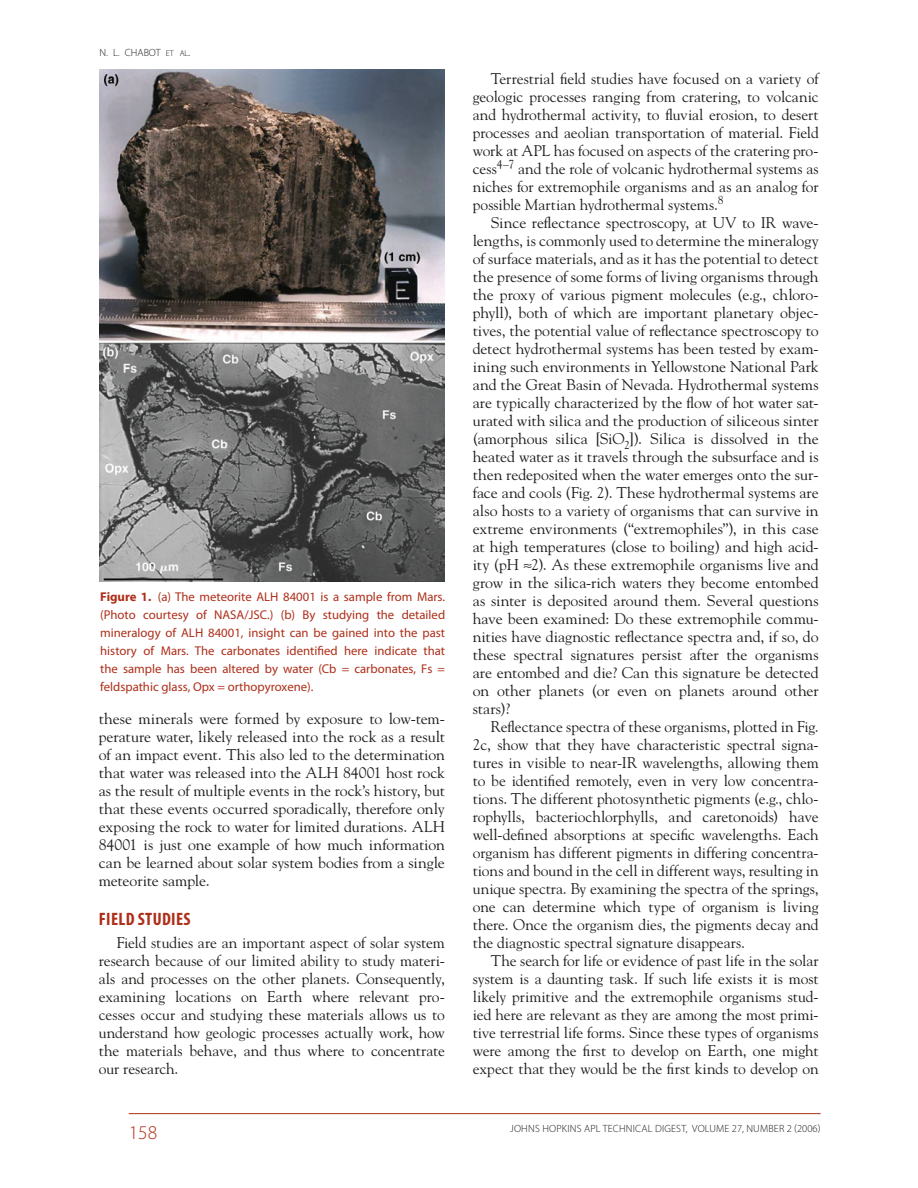
<style>
.page{position:relative;width:918px;height:1188px;background:#fff}
.page>*{position:absolute;margin:0;border:0;box-sizing:border-box;transform-origin:0 0}
.t1{font:300 19.5px "Myriad Pro";color:#ae2e19}
.t2{font:700 condensed 18px "Myriad Pro";letter-spacing:.02em;color:#ae2e19}
.t3{font:15.45px/18px "Hopkins Goudy";letter-spacing:-.005em;color:#1c1c1a;text-align:justify}
.t4{font:12.75px/18px "Myriad Pro";color:#ae2e19;text-align:justify}
.t5{font:300 10.5px "Myriad Pro";letter-spacing:.02em;color:#1c1c1a}
.s1{font-size:8.4px}
.s2{font-size:12px}
.s3{font-weight:700}
</style>
<div class="page">
<hr style="left:129px;top:1113px;width:692px;height:1px;background:#ae2e19">
<img style="left:100px;top:69px;width:344px;height:513px">
<p class="t5" style="left:99px;top:46px;width:92px">N. L. CHABOT <span class="s1">et al</span><span class="s2">.</span></p>
<p class="t4" style="left:100px;top:588px;width:346px"><span class="s3">Figure 1.</span> (a) The meteorite ALH 84001 is a sample from Mars. (Photo courtesy of NASA/JSC.) (b) By studying the detailed mineralogy of ALH 84001, insight can be gained into the past history of Mars. The carbonates identified here indicate that the sample has been altered by water (Cb = carbonates, Fs = feldspathic glass, Opx = orthopyroxene).</p>
<p class="t3" style="left:99px;top:710px;width:348px">these minerals were formed by exposure to low-tem&shy;perature water, likely released into the rock as a result of an impact event. This also led to the determination that water was released into the ALH 84001 host rock as the result of multiple events in the rock’s history, but that these events occurred sporadically, therefore only exposing the rock to water for limited durations. ALH 84001 is just one example of how much information can be learned about solar system bodies from a single meteorite sample.</p>
<p class="t2" style="left:99px;top:908px;width:93px">FIELD STUDIES</p>
<p class="t3" style="left:99px;top:933px;width:348px;text-indent:18px">Field studies are an important aspect of solar system research because of our limited ability to study materi&shy;als and processes on the other planets. Consequently, examining locations on Earth where relevant pro&shy;cesses occur and studying these materials allows us to understand how geologic processes actually work, how the materials behave, and thus where to concentrate our research.</p>
<p class="t1" style="left:129px;top:1121px;width:30px">158</p>
<p class="t3" style="left:473px;top:69px;width:347px;text-indent:18px">Terrestrial field studies have focused on a variety of geologic processes ranging from cratering, to volcanic and hydrothermal activity, to fluvial erosion, to desert processes and aeolian transportation of material. Field work at APL has focused on aspects of the cratering pro&shy;cess<sup>4–7</sup> and the role of volcanic hydrothermal systems as niches for extremophile organisms and as an analog for possible Martian hydrothermal systems.<sup>8</sup></p>
<p class="t3" style="left:473px;top:213px;width:347px;text-indent:18px">Since reflectance spectroscopy, at UV to IR wave&shy;lengths, is commonly used to determine the mineralogy of surface materials, and as it has the potential to detect the presence of some forms of living organisms through the proxy of various pigment molecules (e.g., chloro&shy;phyll), both of which are important planetary objec&shy;tives, the potential value of reflectance spectroscopy to detect hydrothermal systems has been tested by exam&shy;ining such environments in Yellowstone National Park and the Great Basin of Nevada. Hydrothermal systems are typically characterized by the flow of hot water sat&shy;urated with silica and the production of siliceous sinter (amorphous silica [SiO<sub>2</sub>]). Silica is dissolved in the heated water as it travels through the subsurface and is then redeposited when the water emerges onto the sur&shy;face and cools (Fig. 2). These hydrothermal systems are also hosts to a variety of organisms that can survive in extreme environments (“extremophiles”), in this case at high temperatures (close to boiling) and high acid&shy;ity (pH ≈2). As these extremophile organisms live and grow in the silica-rich waters they become entombed as sinter is deposited around them. Several questions have been examined: Do these extremophile commu&shy;nities have diagnostic reflectance spectra and, if so, do these spectral signatures persist after the organisms are entombed and die? Can this signature be detected on other planets (or even on planets around other stars)?</p>
<p class="t3" style="left:473px;top:717px;width:347px;text-indent:18px">Reflectance spectra of these organisms, plotted in Fig.<br>2c, show that they have characteristic spectral signa&shy;tures in visible to near-IR wavelengths, allowing them to be identified remotely, even in very low concentra&shy;tions. The different photosynthetic pigments (e.g., chlo&shy;rophylls, bacteriochlorphylls, and caretonoids) have well-defined absorptions at specific wavelengths. Each organism has different pigments in differing concentra&shy;tions and bound in the cell in different ways, resulting in unique spectra. By examining the spectra of the springs, one can determine which type of organism is living there. Once the organism dies, the pigments decay and the diagnostic spectral signature disappears.</p>
<p class="t3" style="left:473px;top:951px;width:348px;text-indent:18px">The search for life or evidence of past life in the solar system is a daunting task. If such life exists it is most likely primitive and the extremophile organisms stud&shy;ied here are relevant as they are among the most primi&shy;tive terrestrial life forms. Since these types of organisms were among the first to develop on Earth, one might expect that they would be the first kinds to develop on</p>
<p class="t5" style="left:510px;top:1122px;width:12px">JOHN</p>
<p class="t5" style="left:535px;top:1122px;width:86px">S HOPKINS APL TECHN</p>
<p class="t5" style="left:633px;top:1122px;width:9px">ICAL</p>
<p class="t5" style="left:655px;top:1122px;width:167px">DIGEST, VOLUME 27, NUMBER 2 (2006)</p>
</div>
